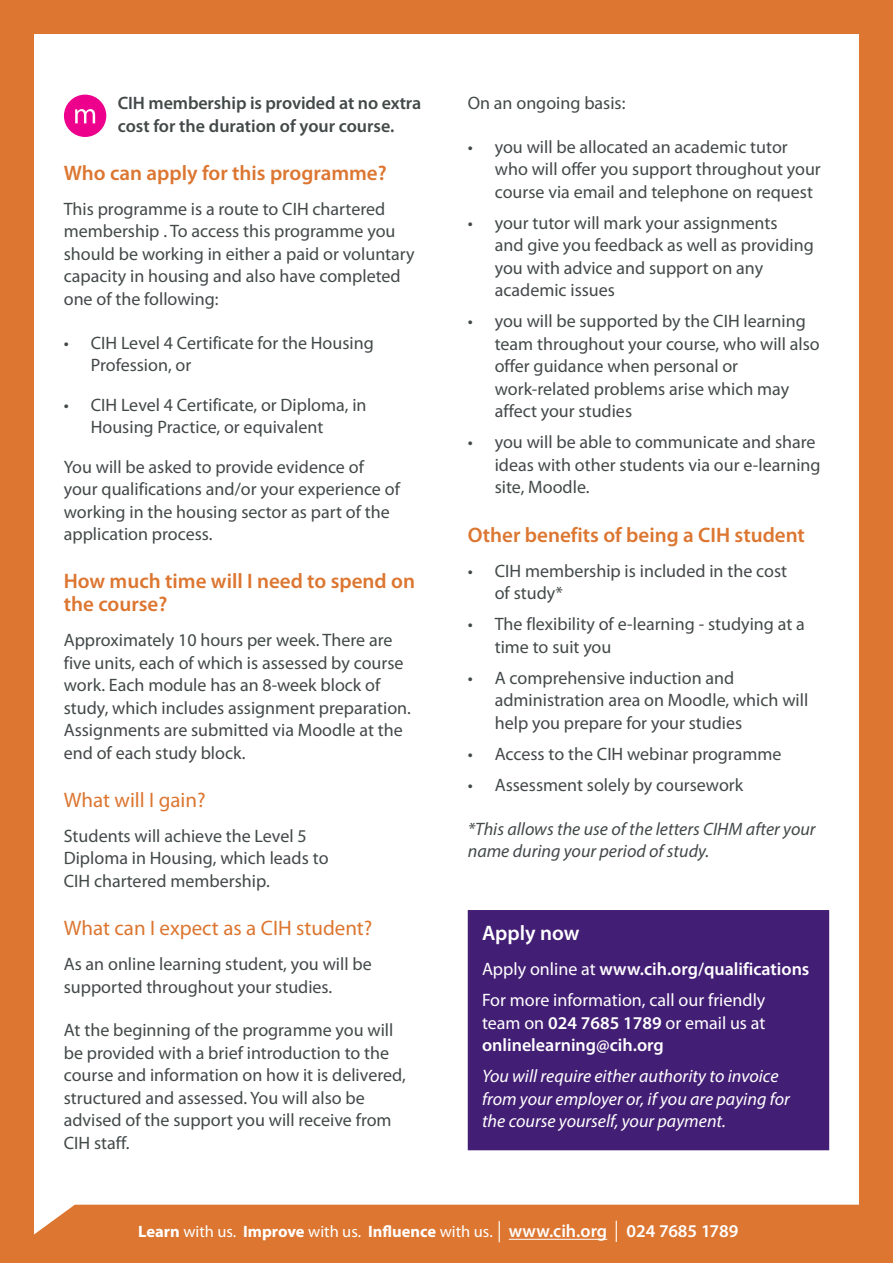
<style>
.page{position:relative;width:893px;height:1263px;background:#dc7631}
.page>*{position:absolute;margin:0;border:0;box-sizing:border-box;transform-origin:0 0}
.t1{font:600 21px/22.5px "Myriad Pro";color:#dc7631}
.t2{font:21px "Myriad Pro";color:#dc7631}
.t3{font:600 21px "Myriad Pro";color:#fff}
.t4{font:18px/22.5px "Myriad Pro";color:#434949}
.t5{font:600 18px/22.5px "Myriad Pro";color:#fff}
.t6{font:italic 18px/22.5px "Myriad Pro";color:#fff}
.t7{font:18px/31px "Myriad Pro";color:#fff}
.t8{font:italic 18px/22.5px "Myriad Pro";color:#434949}
.t9{font:600 18px/22.5px "Myriad Pro";letter-spacing:-.005em;color:#434949}
.s1{font-weight:600}
.s2{font-weight:400}
.s3{font-weight:700;font-size:16.5px}
.s4{font-weight:400;font-size:16.5px}
</style>
<div class="page">
<div style="left:34px;top:34px;width:825px;height:1200px;background:#fff"></div>
<div style="left:64px;top:95px;width:42px;height:42px;background:#ec008c;border-radius:50%"></div>
<svg style="left:75px;top:109px;width:20px;height:14px"></svg>
<svg style="left:499px;top:1221px;width:1px;height:21px"></svg>
<hr style="left:509px;top:1239px;width:98px;height:1px;background:#fff">
<svg style="left:616px;top:1221px;width:1px;height:21px"></svg>
<div style="left:468px;top:911px;width:360px;height:238px;background:#431e75"></div>
<div style="left:468px;top:910px;width:361px;height:240px;border:2px solid #431e75"></div>
<p class="t9" style="left:118px;top:91px;width:305px">CIH membership is provided at no extra cost for the duration of your course.</p>
<p class="t1" style="left:64px;top:161px;width:324px">Who can apply for this programme?</p>
<p class="t4" style="left:64px;top:197px;width:352px">This programme is a route to CIH chartered membership . To access this programme you should be working in either a paid or voluntary capacity in housing and also have completed one of the following:</p>
<p class="t4" style="left:91px;top:331px;width:285px;text-indent:-27px">• CIH Level 4 Certificate for the Housing<br>Profession, or</p>
<p class="t4" style="left:91px;top:393px;width:277px;text-indent:-27px">• CIH Level 4 Certificate, or Diploma, in<br>Housing Practice, or equivalent</p>
<p class="t4" style="left:64px;top:455px;width:338px">You will be asked to provide evidence of your qualifications and/or your experience of working in the housing sector as part of the application process.</p>
<p class="t1" style="left:64px;top:569px;width:353px">How much time will I need to spend on the course?</p>
<p class="t4" style="left:64px;top:628px;width:349px">Approximately 10 hours per week. There are five units, each of which is assessed by course work. Each module has an 8-week block of study, which includes assignment preparation.<br>Assignments are submitted via Moodle at the end of each study block.</p>
<p class="t2" style="left:64px;top:787px;width:143px">What will I gain?</p>
<p class="t4" style="left:64px;top:824px;width:266px">Students will achieve the Level 5<br>Diploma in Housing, which leads to<br>CIH chartered membership.</p>
<p class="t2" style="left:64px;top:915px;width:310px">What can I expect as a CIH student?</p>
<p class="t4" style="left:64px;top:952px;width:309px">As an online learning student, you will be supported throughout your studies.</p>
<p class="t4" style="left:64px;top:1019px;width:343px">At the beginning of the programme you will be provided with a brief introduction to the course and information on how it is delivered, structured and assessed. You will also be advised of the support you will receive from CIH staff.</p>
<p class="t4" style="left:468px;top:92px;width:159px">On an ongoing basis:</p>
<p class="t4" style="left:495px;top:135px;width:328px;text-indent:-27px">• you will be allocated an academic tutor who will offer you support throughout your course via email and telephone on request</p>
<p class="t4" style="left:495px;top:211px;width:321px;text-indent:-27px">• your tutor will mark your assignments<br>and give you feedback as well as providing you with advice and support on any academic issues</p>
<p class="t4" style="left:495px;top:310px;width:327px;text-indent:-27px">• you will be supported by the CIH learning team throughout your course, who will also offer guidance when personal or work-related problems arise which may affect your studies</p>
<p class="t4" style="left:495px;top:431px;width:327px;text-indent:-27px">• you will be able to communicate and share ideas with other students via our e-learning site, Moodle.</p>
<p class="t1" style="left:468px;top:523px;width:339px">Other benefits of being a CIH student</p>
<p class="t4" style="left:495px;top:559px;width:294px;text-indent:-27px">• CIH membership is included in the cost of study*</p>
<p class="t4" style="left:495px;top:613px;width:312px;text-indent:-27px">• The flexibility of e-learning - studying at a time to suit you</p>
<p class="t4" style="left:495px;top:666px;width:315px;text-indent:-27px">• A comprehensive induction and administration area on Moodle, which will help you prepare for your studies</p>
<p class="t4" style="left:468px;top:742px;width:315px">• Access to the CIH webinar programme</p>
<p class="t4" style="left:468px;top:773px;width:277px">• Assessment solely by coursework</p>
<p class="t8" style="left:468px;top:817px;width:349px">*This allows the use of the letters CIHM after your name during your period of study.</p>
<p class="t3" style="left:482px;top:920px;width:99px">Apply now</p>
<p class="t7" style="left:482px;top:953px;width:329px">Apply online at <span class="s1">www.cih.org/qualifications<br></span>For more information, call our friendly</p>
<p class="t5" style="left:482px;top:1011px;width:285px"><span class="s2">team on</span> 024 7685 1789 <span class="s2">or email us at </span>onlinelearning@cih.org</p>
<p class="t6" style="left:482px;top:1065px;width:309px">You will require either authority to invoice from your employer or, if you are paying for the course yourself, your payment.</p>
<p class="t5" style="left:138px;top:1220px;width:602px"><span class="s3">Learn</span> <span class="s4">with us.</span> <span class="s3">Improve</span> <span class="s4">with us.</span> <span class="s3">Influence</span> <span class="s4">with us.</span> www.cih.org 024 7685 1789</p>
</div>
